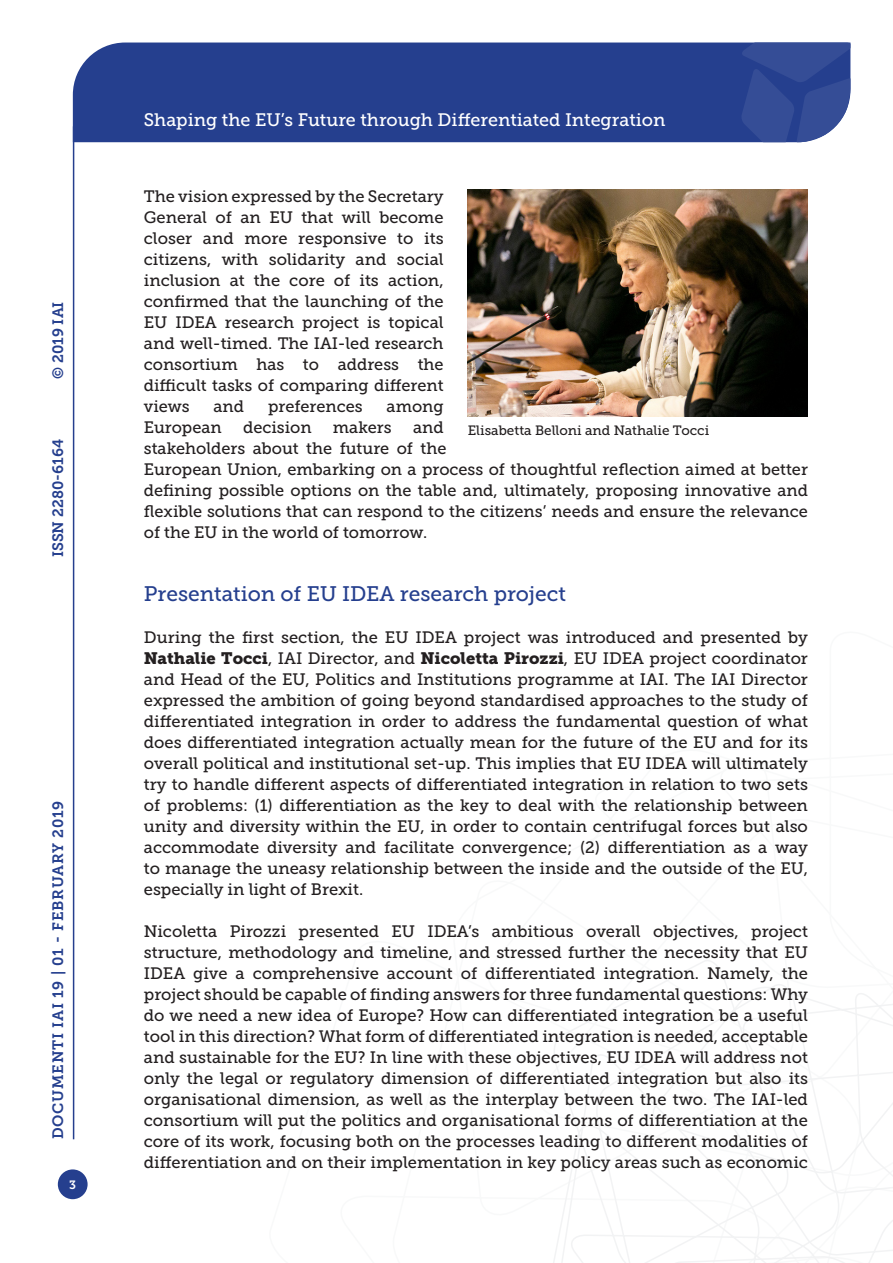
<style>
.page{position:relative;width:893px;height:1263px;background:#fff}
.page>*{position:absolute;margin:0;border:0;box-sizing:border-box;transform-origin:0 0}
.Titolo_paragrafo{font:21px "Museo Slab 500";color:#253f8e}
.t1{font:18px "Museo Slab 500";color:#fff}
.Testo{font:16.5px/21px "Museo Slab 500";color:#231f20;text-align:justify}
.t2{font:15px "Museo Slab 700";letter-spacing:.05em;color:#253f8e}
.t3{font:15px "Museo Slab 700";color:#253f8e}
.Testo-2{font:13.5px "Museo Slab 500";color:#231f20}
.t4{font:12px "Museo Slab 700";color:#fff}
.s1{font-family:"Museo Slab 900"}
</style>
<div class="page">
<svg style="left:553px;top:960px;width:340px;height:303px"></svg>
<div style="left:73px;top:43px;width:668px;height:99px;background:#253f8e"></div>
<svg style="left:741px;top:43px;width:109px;height:99px;background:#3a5299"></svg>
<div style="left:58px;top:1169px;width:30px;height:30px;background:#253f8e;border-radius:50%"></div>
<hr style="left:73px;top:126px;width:1px;height:1013px;background:#253f8e">
<img style="left:468px;top:189px;width:340px;height:227px">
<p class="t2" style="left:50px;top:379px;width:79px;rotate:-90deg">© 2019 IAI</p>
<p class="t3" style="left:50px;top:557px;width:120px;rotate:-90deg">ISSN 2280-6164</p>
<p class="t2" style="left:50px;top:1139px;width:340px;rotate:-90deg">DOCUMENTI IAI 19 | 01 - FEBRUARY 2019</p>
<p class="t4" style="left:69px;top:1178px;width:8px">3</p>
<p class="t1" style="left:144px;top:110px;width:523px">Shaping the EU’s Future through Differentiated Integration</p>
<p class="Testo" style="left:144px;top:186px;width:301px">The vision expressed by the Secretary General of an EU that will become closer and more responsive to its citizens, with solidarity and social inclusion at the core of its action, confirmed that the launching of the EU IDEA research project is topical and well-timed. The IAI-led research consortium has to address the difficult tasks of comparing different views</p>
<p class="Testo" style="left:214px;top:396px;width:32px">and</p>
<p class="Testo" style="left:268px;top:396px;width:96px">preferences</p>
<p class="Testo" style="left:387px;top:396px;width:59px">among</p>
<p class="Testo" style="left:144px;top:417px;width:79px">European</p>
<p class="Testo" style="left:243px;top:417px;width:70px">decision</p>
<p class="Testo" style="left:333px;top:417px;width:60px">makers</p>
<p class="Testo" style="left:144px;top:417px;width:666px;text-align:left;text-indent:269px">and<br>stakeholders about the future of the<br>European Union, embarking on a process of thoughtful reflection aimed at better defining possible options on the table and, ultimately, proposing innovative and flexible solutions that can respond to the citizens’ needs and ensure the relevance of the EU in the world of tomorrow.</p>
<p class="Testo-2" style="left:468px;top:423px;width:243px">Elisabetta Belloni and Nathalie Tocci</p>
<p class="Titolo_paragrafo" style="left:144px;top:582px;width:424px">Presentation of EU IDEA research project</p>
<p class="Testo" style="left:144px;top:627px;width:666px">During the first section, the EU IDEA project was introduced and presented by <span class="s1">Nathalie Tocci</span>, IAI Director, and <span class="s1">Nicoletta Pirozzi</span>, EU IDEA project coordinator and Head of the EU, Politics and Institutions programme at IAI. The IAI Director expressed the ambition of going beyond standardised approaches to the study of differentiated integration in order to address the fundamental question of what does differentiated integration actually mean for the future of the EU and for its overall political and institutional set-up. This implies that EU IDEA will ultimately try to handle different aspects of differentiated integration in relation to two sets of problems: (1) differentiation as the key to deal with the relationship between unity and diversity within the EU, in order to contain centrifugal forces but also accommodate diversity and facilitate convergence; (2) differentiation as a way to manage the uneasy relationship between the inside and the outside of the EU, especially in light of Brexit.</p>
<p class="Testo" style="left:144px;top:921px;width:666px">Nicoletta Pirozzi presented EU IDEA’s ambitious overall objectives, project structure, methodology and timeline, and stressed further the necessity that EU IDEA give a comprehensive account of differentiated integration. Namely, the project should be capable of finding answers for three fundamental questions: Why do we need a new idea of Europe? How can differentiated integration be a useful tool in this direction? What form of differentiated integration is needed, acceptable and sustainable for the EU? In line with these objectives, EU IDEA will address not only the legal or regulatory dimension of differentiated integration but also its organisational dimension, as well as the interplay between the two. The IAI-led consortium will put the politics and organisational forms of differentiation at the core of its work, focusing both on the processes leading to different modalities of differentiation and on their implementation in key policy areas such as economic</p>
</div>
